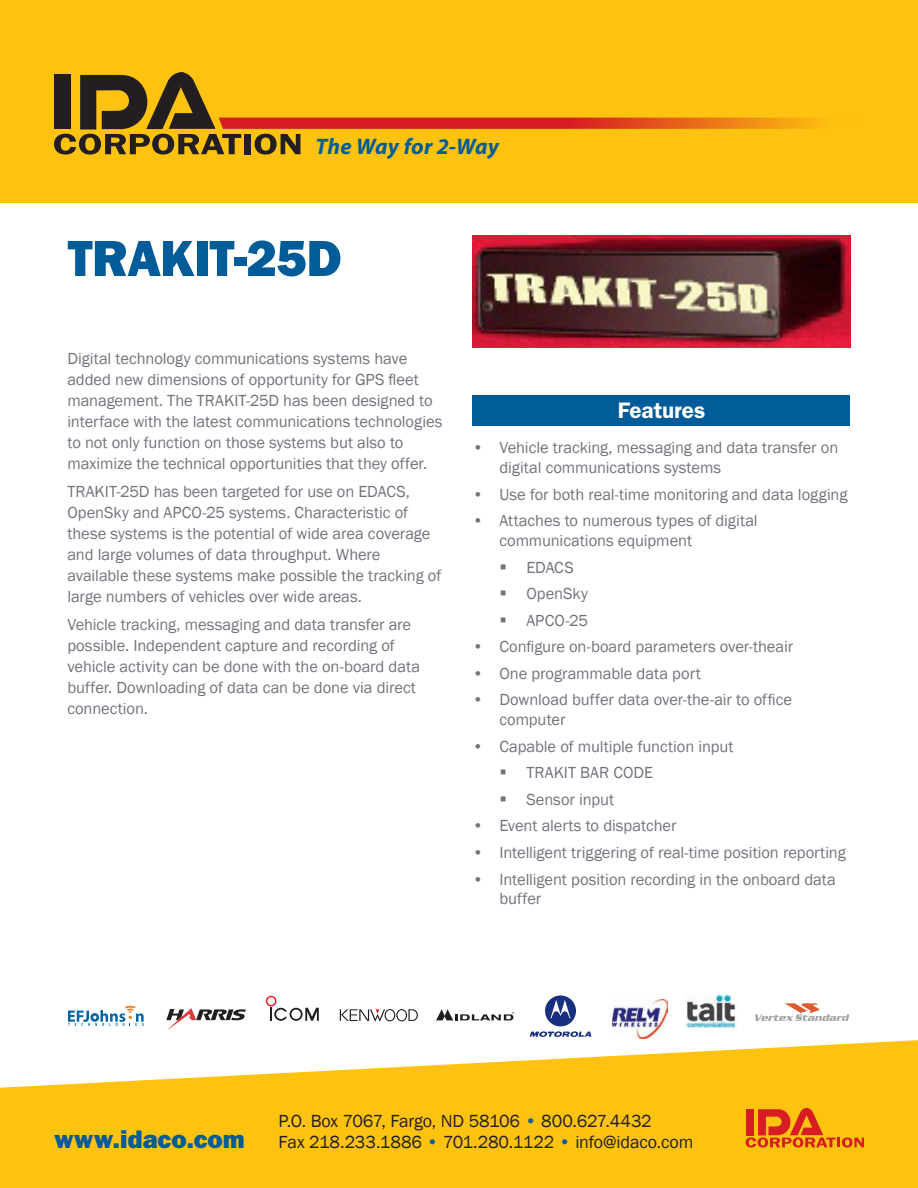
<style>
.page{position:relative;width:918px;height:1188px;background:#fff}
.page>*{position:absolute;margin:0;border:0;box-sizing:border-box;transform-origin:0 0}
.t1{font:800 51px "Franklin Gothic";letter-spacing:-.01em;color:#005c98}
.t2{font:800 25.5px "Franklin Gothic";letter-spacing:.005em;color:#005c98}
.t3{font:italic 700 22.5px "Myriad Pro";letter-spacing:.005em;color:#005c98}
.t4{font:600 22.5px "Franklin Gothic";letter-spacing:-.005em;color:#fff}
.t5{font:18px/21px "Franklin Gothic";letter-spacing:-.01em;color:#231f20}
.t6{font:16.5px/21px "Franklin Gothic";letter-spacing:-.005em;color:#74737d}
.s1{color:#005c98}
</style>
<div class="page">
<div style="left:0;top:0;width:918px;height:202px;background:#fec210"></div>
<svg style="left:54px;top:72px;width:762px;height:83px"></svg>
<svg style="left:0;top:1040px;width:918px;height:148px;fill:#fec210"></svg>
<div style="left:472px;top:395px;width:378px;height:31px;background:#005c98"></div>
<img style="left:612px;top:1000px;width:56px;height:39px">
<svg style="left:266px;top:996px;width:53px;height:25px"></svg>
<svg style="left:436px;top:1009px;width:78px;height:11px"></svg>
<svg style="left:166px;top:1008px;width:80px;height:22px"></svg>
<svg style="left:68px;top:1006px;width:76px;height:20px"></svg>
<svg style="left:340px;top:1009px;width:78px;height:13px"></svg>
<svg style="left:530px;top:995px;width:61px;height:42px"></svg>
<svg style="left:755px;top:1003px;width:94px;height:18px"></svg>
<img style="left:685px;top:995px;width:51px;height:33px">
<svg style="left:746px;top:1108px;width:118px;height:40px;background:#ee7e17"></svg>
<img style="left:472px;top:235px;width:378px;height:113px">
<h3 class="t3" style="left:316px;top:132px;width:185px">The Way for 2-Way</h3>
<h1 class="t1" style="left:68px;top:229px;width:275px">TRAKIT-25D</h1>
<p class="t6" style="left:67px;top:349px;width:377px">Digital technology communications systems have added new dimensions of opportunity for GPS fleet management. The TRAKIT-25D has been designed to interface with the latest communications technologies to not only function on those systems but also to maximize the technical opportunities that they offer.</p>
<p class="t6" style="left:67px;top:481px;width:376px">TRAKIT-25D has been targeted for use on EDACS, OpenSky and APCO-25 systems. Characteristic of these systems is the potential of wide area coverage and large volumes of data throughput. Where available these systems make possible the tracking of large numbers of vehicles over wide areas.</p>
<p class="t6" style="left:67px;top:614px;width:354px">Vehicle tracking, messaging and data transfer are possible. Independent capture and recording of vehicle activity can be done with the on-board data buffer. Downloading of data can be done via direct connection.</p>
<h3 class="t4" style="left:618px;top:397px;width:89px">Features</h3>
<p class="t6" style="left:499px;top:438px;width:340px;line-height:19.8px;text-indent:-27px">• Vehicle tracking, messaging and data transfer on digital communications systems</p>
<p class="t6" style="left:472px;top:484px;width:377px">• Use for both real-time monitoring and data logging</p>
<p class="t6" style="left:499px;top:511px;width:260px;line-height:19.8px;text-indent:-27px">• Attaches to numerous types of digital communications equipment</p>
<p class="t6" style="left:526px;top:554px;width:63px;line-height:26.5px">EDACS<br>OpenSky<br>APCO-25</p>
<p class="t6" style="left:472px;top:637px;width:322px">• Configure on-board parameters over-theair</p>
<p class="t6" style="left:472px;top:663px;width:230px">• One programmable data port</p>
<p class="t6" style="left:499px;top:690px;width:294px;line-height:19.8px;text-indent:-27px">• Download buffer data over-the-air to office computer</p>
<p class="t6" style="left:526px;top:733px;width:209px;line-height:26.5px;text-indent:-54px">• Capable of multiple function input<br>TRAKIT BAR CODE<br>Sensor input</p>
<p class="t6" style="left:472px;top:816px;width:206px">• Event alerts to dispatcher</p>
<p class="t6" style="left:472px;top:842px;width:375px">• Intelligent triggering of real-time position reporting</p>
<p class="t6" style="left:499px;top:870px;width:338px;line-height:19.8px;text-indent:-27px">• Intelligent position recording in the onboard data buffer</p>
<h2 class="t2" style="left:54px;top:1124px;width:192px">www.idaco.com</h2>
<p class="t5" style="left:279px;top:1110px;width:416px">P.O. Box 7067, Fargo, ND 58106 <span class="s1">•</span> 800.627.4432<br>Fax 218.233.1886 <span class="s1">•</span> 701.280.1122 <span class="s1">•</span> info@idaco.com</p>
</div>
